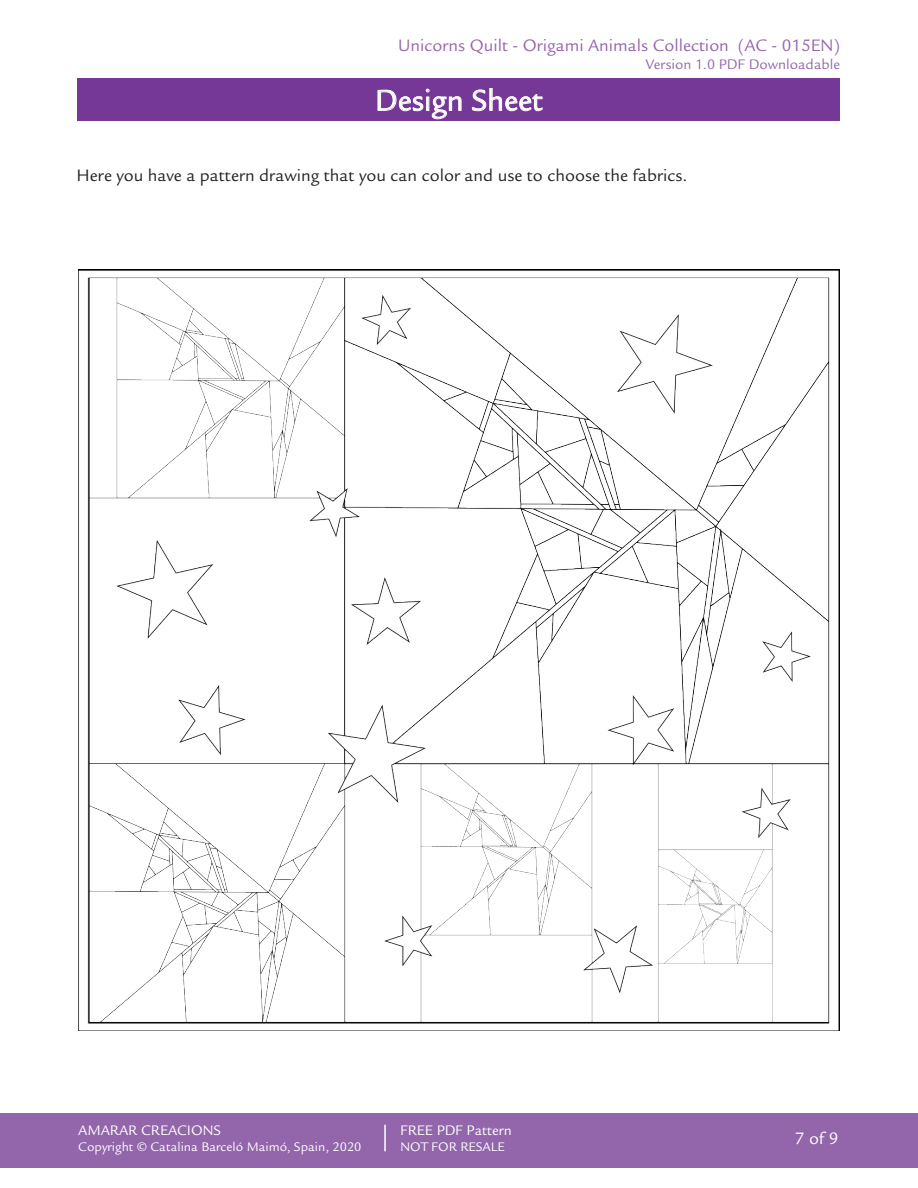
<style>
.page{position:relative;width:918px;height:1188px;background:#fff}
.page>*{position:absolute;margin:0;border:0;box-sizing:border-box;transform-origin:0 0}
.t1{font:31.5px "Legacy Sans Std";color:#fff}
.t2{font:18px "Legacy Sans Std";color:#231f20}
.t3{font:18px "Legacy Sans Std";color:#9365ab}
.t4{font:18px "Legacy Sans Std";color:#fff}
.t5{font:15px "Legacy Sans Std";color:#fff}
.t6{font:15px "Legacy Sans Std";color:#9365ab}
.t7{font:13.5px "Legacy Sans Std";color:#fff}
</style>
<div class="page">
<div style="left:0;top:1114px;width:918px;height:54px;background:#9365ab"></div>
<img style="left:78px;top:269px;width:761px;height:761px">
<hr style="left:384px;top:1125px;width:2px;height:26px;background:#fff">
<div style="left:77px;top:78px;width:763px;height:43px;background:#753896"></div>
<svg style="left:377px;top:88px;width:85px;height:32px"></svg>
<svg style="left:472px;top:88px;width:71px;height:24px"></svg>
<p class="t3" style="left:398px;top:35px;width:443px">Unicorns Quilt - Origami Animals Collection (AC - 015EN)</p>
<p class="t6" style="left:646px;top:56px;width:196px">Version 1.0 PDF Downloadable</p>
<h1 class="t1" style="left:375px;top:83px;width:169px">Design Sheet</h1>
<p class="t2" style="left:77px;top:165px;width:612px">Here you have a pattern drawing that you can color and use to choose the fabrics.</p>
<p class="t5" style="left:78px;top:1122px;width:144px">AMARAR CREACIONS</p>
<p class="t7" style="left:78px;top:1139px;width:285px">Copyright © Catalina Barceló Maimó, Spain, 2020</p>
<p class="t5" style="left:401px;top:1122px;width:113px">FREE PDF Pattern</p>
<p class="t7" style="left:401px;top:1139px;width:106px">NOT FOR RESALE</p>
<p class="t4" style="left:795px;top:1128px;width:45px">7 of 9</p>
</div>
